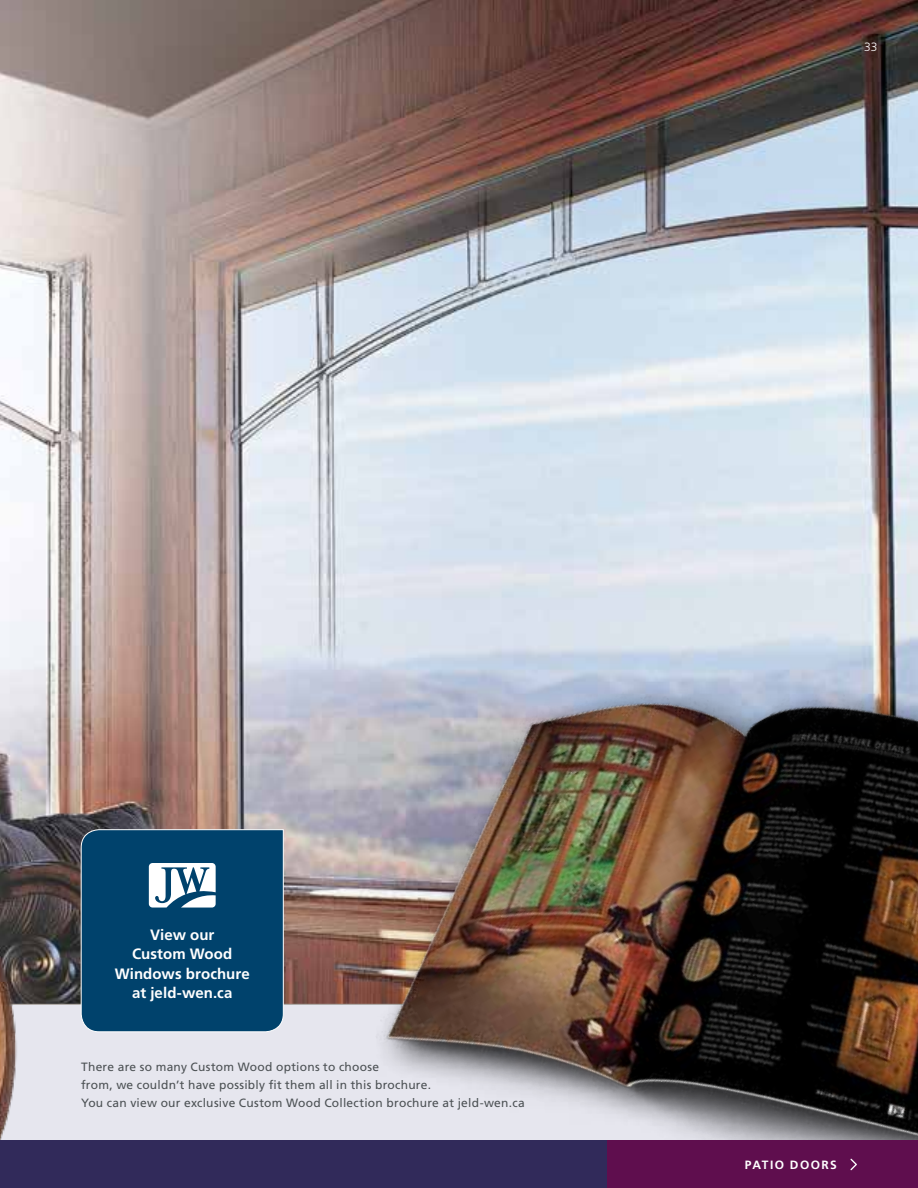
<style>
.page{position:relative;width:918px;height:1188px;background:#fff}
.page>*{position:absolute;margin:0;border:0;box-sizing:border-box;transform-origin:0 0}
.t1{font:700 15px/19.5px "Frutiger";letter-spacing:.005em;color:#fff;text-align:center}
.t2{font:12px/18px "Frutiger";letter-spacing:.02em;color:#4c5154}
.t3{font:700 12px "Frutiger";letter-spacing:.12em;color:#fff}
.t4{font:300 12px "Frutiger";color:#fff}
</style>
<div class="page">
<img style="left:0;top:0;width:918px;height:1004px">
<div style="left:19px;top:1004px;width:234px;height:137px;background:#e6e6ee"></div>
<img style="left:253px;top:476px;width:665px;height:665px">
<svg style="left:81px;top:829px;width:203px;height:203px;background:#114f76"></svg>
<img style="left:0;top:983px;width:19px;height:158px">
<div style="left:0;top:1141px;width:918px;height:47px;background:#312a5a"></div>
<div style="left:608px;top:1141px;width:310px;height:47px;background:#5f0e4e"></div>
<svg style="left:850px;top:1159px;width:7px;height:11px"></svg>
<p class="t4" style="left:864px;top:40px;width:15px">33</p>
<p class="t1" style="left:115px;top:925px;width:137px">View our<br>Custom Wood<br>Windows brochure at jeld-wen.ca</p>
<p class="t2" style="left:81px;top:1058px;width:445px">There are so many Custom Wood options to choose<br>from, we couldn’t have possibly fit them all in this brochure.<br>You can view our exclusive Custom Wood Collection brochure at jeld-wen.ca</p>
<p class="t3" style="left:745px;top:1158px;width:94px">PATIO DOORS</p>
</div>
